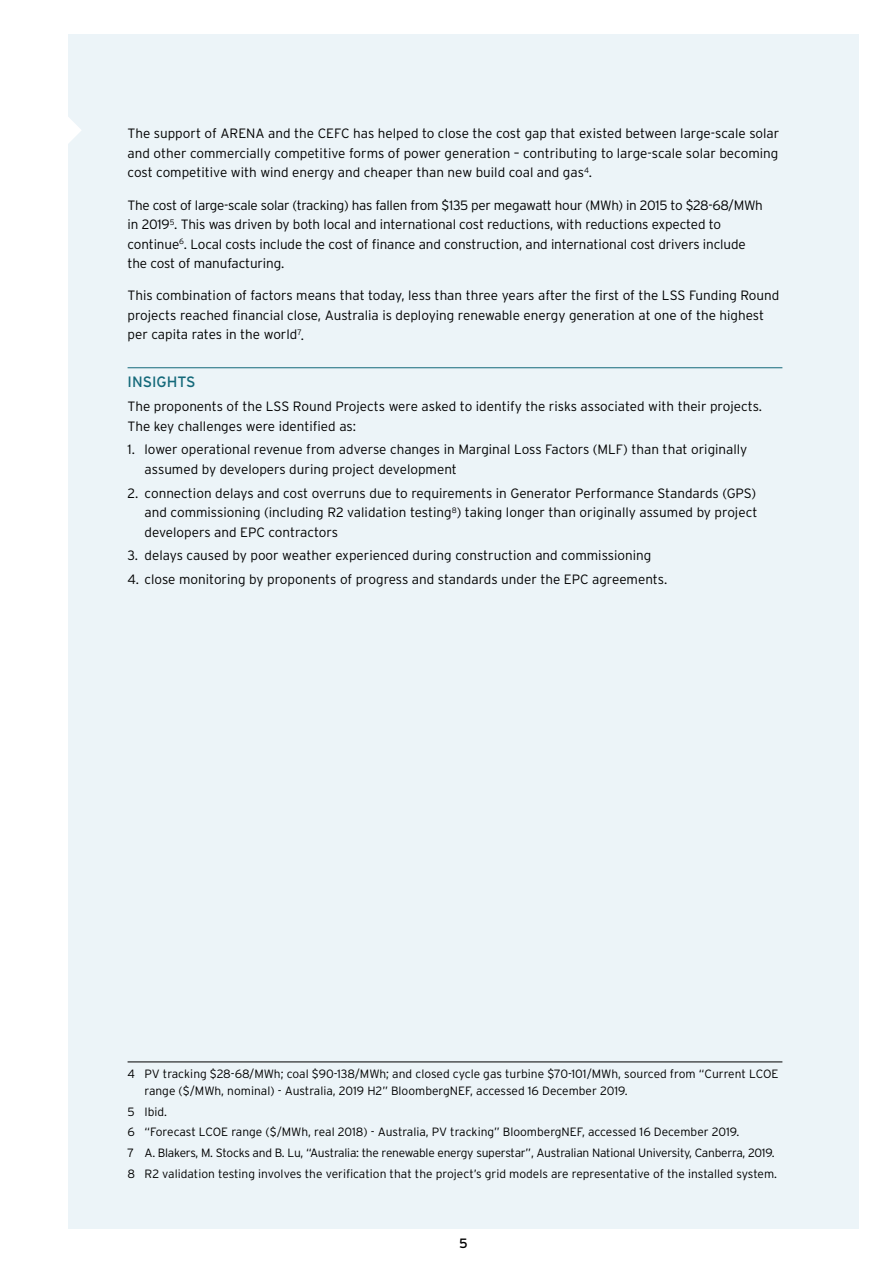
<style>
.page{position:relative;width:893px;height:1263px;background:#fff}
.page>*{position:absolute;margin:0;border:0;box-sizing:border-box;transform-origin:0 0}
.t1{font:15px "Interstate";color:#14697a}
.t2{font:300 13.5px/19.5px "Interstate";color:#000}
.t3{font:13.5px "Interstate";color:#000}
.t4{font:300 12px/20.7px "Interstate";color:#000}
</style>
<div class="page">
<div style="left:68px;top:34px;width:791px;height:1195px;background:#ecf4f8"></div>
<svg style="left:68px;top:117px;width:13px;height:26px"></svg>
<hr style="left:128px;top:367px;width:654px;height:1px;background:#14697a">
<hr style="left:128px;top:1062px;width:654px;height:1px;background:#000">
<p class="t2" style="left:128px;top:124px;width:653px;text-align:justify">The support of ARENA and the CEFC has helped to close the cost gap that existed between large-scale solar and other commercially competitive forms of power generation – contributing to large-scale solar becoming cost competitive with wind energy and cheaper than new build coal and gas<sup>4</sup>.</p>
<p class="t2" style="left:128px;top:195px;width:637px">The cost of large-scale solar (tracking) has fallen from $135 per megawatt hour (MWh) in 2015 to $28-68/MWh in 2019<sup>5</sup>. This was driven by both local and international cost reductions, with reductions expected to continue<sup>6</sup>. Local costs include the cost of finance and construction, and international cost drivers include the cost of manufacturing.</p>
<p class="t2" style="left:128px;top:286px;width:653px">This combination of factors means that today, less than three years after the first of the LSS Funding Round projects reached financial close, Australia is deploying renewable energy generation at one of the highest per capita rates in the world<sup>7</sup>.</p>
<p class="t1" style="left:128px;top:374px;width:70px">INSIGHTS</p>
<p class="t2" style="left:128px;top:396px;width:636px">The proponents of the LSS Round Projects were asked to identify the risks associated with their projects.<br>The key challenges were identified as:</p>
<p class="t2" style="left:145px;top:440px;width:604px;text-indent:-17px">1. lower operational revenue from adverse changes in Marginal Loss Factors (MLF) than that originally assumed by developers during project development</p>
<p class="t2" style="left:145px;top:483px;width:614px;text-align:justify;text-indent:-17px">2. connection delays and cost overruns due to requirements in Generator Performance Standards (GPS) and commissioning (including R2 validation testing<sup>8</sup>) taking longer than originally assumed by project developers and EPC contractors</p>
<p class="t2" style="left:128px;top:546px;width:525px">3. delays caused by poor weather experienced during construction and commissioning</p>
<p class="t2" style="left:128px;top:569px;width:541px">4. close monitoring by proponents of progress and standards under the EPC agreements.</p>
<p class="t4" style="left:145px;top:1066px;width:635px;line-height:16.5px;text-indent:-17px">4 PV tracking $28-68/MWh; coal $90-138/MWh; and closed cycle gas turbine $70-101/MWh, sourced from “Current LCOE range ($/MWh, nominal) - Australia, 2019 H2” BloombergNEF, accessed 16 December 2019.</p>
<p class="t4" style="left:128px;top:1101px;width:651px">5 Ibid.<br>6 “Forecast LCOE range ($/MWh, real 2018) - Australia, PV tracking” BloombergNEF, accessed 16 December 2019.<br>7 A. Blakers, M. Stocks and B. Lu, “Australia: the renewable energy superstar”, Australian National University, Canberra, 2019.<br>8 R2 validation testing involves the verification that the project’s grid models are representative of the installed system.</p>
<p class="t3" style="left:459px;top:1236px;width:10px">5</p>
</div>
